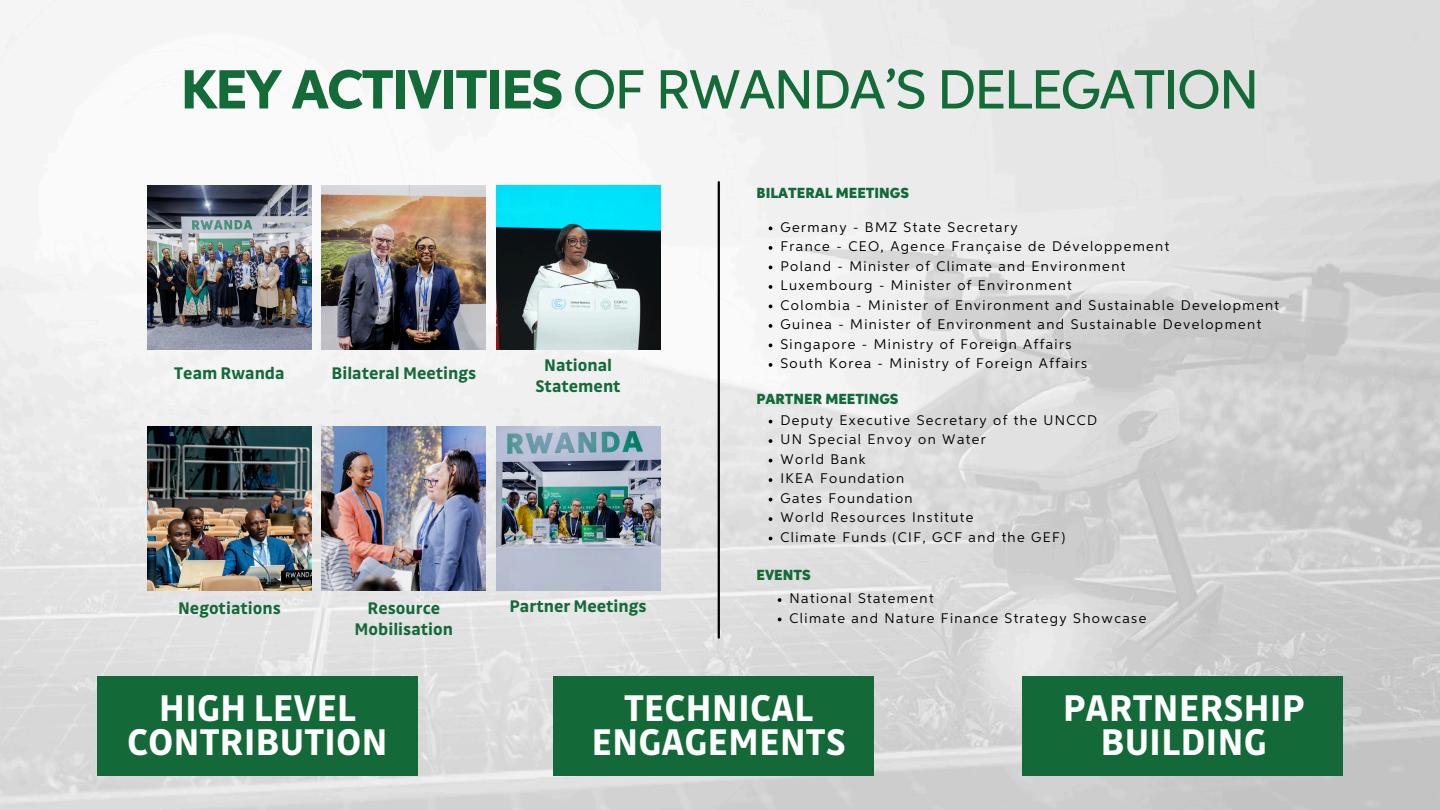
<style>
.page{position:relative;width:1440px;height:810px;background:#fff}
.page>*{position:absolute;margin:0;border:0;box-sizing:border-box;transform-origin:0 0}
.t1{font:500 55px "Aspira";letter-spacing:-.03em;color:#136b38}
.t2{font:700 39.7px/33.8px "Drive";color:#fff;text-align:center}
.t3{font:700 17.9px/20.9px "Drive";color:#136a38;text-align:center}
.t4{font:900 14.6px "Aspira";color:#136a38}
.t5{font:14px "Aspira";letter-spacing:.1em;color:#000}
.s1{font-weight:800}
</style>
<div class="page">
<img style="left:0;top:0;width:1440px;height:810px">
<img style="left:147px;top:186px;width:164px;height:164px">
<img style="left:147px;top:426px;width:165px;height:164px">
<img style="left:322px;top:186px;width:164px;height:164px">
<img style="left:322px;top:426px;width:164px;height:164px">
<img style="left:496px;top:186px;width:164px;height:164px">
<img style="left:496px;top:426px;width:164px;height:164px">
<hr style="left:718px;top:182px;width:2px;height:456px;background:#000">
<div style="left:553px;top:676px;width:320px;height:100px;background:#136a38"></div>
<div style="left:97px;top:676px;width:321px;height:100px;background:#136a38"></div>
<div style="left:1022px;top:676px;width:321px;height:100px;background:#136a38"></div>
<svg style="left:769px;top:246px;width:3px;height:4px"></svg>
<svg style="left:769px;top:285px;width:3px;height:4px"></svg>
<svg style="left:769px;top:324px;width:3px;height:4px"></svg>
<svg style="left:769px;top:363px;width:3px;height:4px"></svg>
<svg style="left:769px;top:439px;width:3px;height:4px"></svg>
<svg style="left:769px;top:478px;width:3px;height:4px"></svg>
<svg style="left:769px;top:517px;width:3px;height:4px"></svg>
<svg style="left:778px;top:598px;width:3px;height:4px"></svg>
<p class="t1" style="left:181px;top:66px;width:1080px"><span class="s1">KEY ACTIVITIES</span> OF RWANDA’S DELEGATION</p>
<p class="t3" style="left:174px;top:363px;width:112px">Team Rwanda</p>
<h4 class="t3" style="left:332px;top:363px;width:146px">Bilateral Meetings</h4>
<p class="t3" style="left:536px;top:355px;width:87px">National<br>Statement</p>
<p class="t3" style="left:178px;top:598px;width:104px">Negotiations</p>
<p class="t3" style="left:355px;top:598px;width:100px">Resource<br>Mobilisation</p>
<p class="t3" style="left:510px;top:597px;width:138px">Partner Meetings</p>
<p class="t4" style="left:757px;top:187px;width:154px">BILATERAL MEETINGS</p>
<p class="t5" style="left:780px;top:221px;width:239px">Germany - BMZ State Secretary</p>
<p class="t5" style="left:780px;top:240px;width:390px">France - CEO, Agence Française de Développement</p>
<p class="t5" style="left:780px;top:260px;width:346px">Poland - Minister of Climate and Environment</p>
<p class="t5" style="left:780px;top:279px;width:293px">Luxembourg - Minister of Environment</p>
<h4 class="t5" style="left:780px;top:299px;width:500px">Colombia - Minister of Environment and Sustainable Development</h4>
<p class="t5" style="left:780px;top:318px;width:482px">Guinea - Minister of Environment and Sustainable Development</p>
<p class="t5" style="left:780px;top:338px;width:292px">Singapore - Ministry of Foreign Affairs</p>
<p class="t5" style="left:780px;top:357px;width:308px">South Korea - Ministry of Foreign Affairs</p>
<p class="t4" style="left:757px;top:392px;width:143px">PARTNER MEETINGS</p>
<p class="t5" style="left:780px;top:414px;width:318px">Deputy Executive Secretary of the UNCCD</p>
<p class="t5" style="left:780px;top:434px;width:207px">UN Special Envoy on Water</p>
<p class="t5" style="left:780px;top:453px;width:87px">World Bank</p>
<p class="t5" style="left:780px;top:473px;width:125px">IKEA Foundation</p>
<h4 class="t5" style="left:780px;top:492px;width:134px">Gates Foundation</h4>
<p class="t5" style="left:780px;top:512px;width:194px">World Resources Institute</p>
<p class="t5" style="left:780px;top:531px;width:286px">Climate Funds (CIF, GCF and the GEF)</p>
<p class="t4" style="left:757px;top:569px;width:56px">EVENTS</p>
<p class="t5" style="left:790px;top:592px;width:146px">National Statement</p>
<p class="t5" style="left:790px;top:612px;width:358px">Climate and Nature Finance Strategy Showcase</p>
<p class="t2" style="left:127px;top:693px;width:262px">HIGH LEVEL<br>CONTRIBUTION</p>
<p class="t2" style="left:592px;top:693px;width:256px">TECHNICAL<br>ENGAGEMENTS</p>
<p class="t2" style="left:1063px;top:693px;width:244px">PARTNERSHIP<br>BUILDING</p>
</div>
